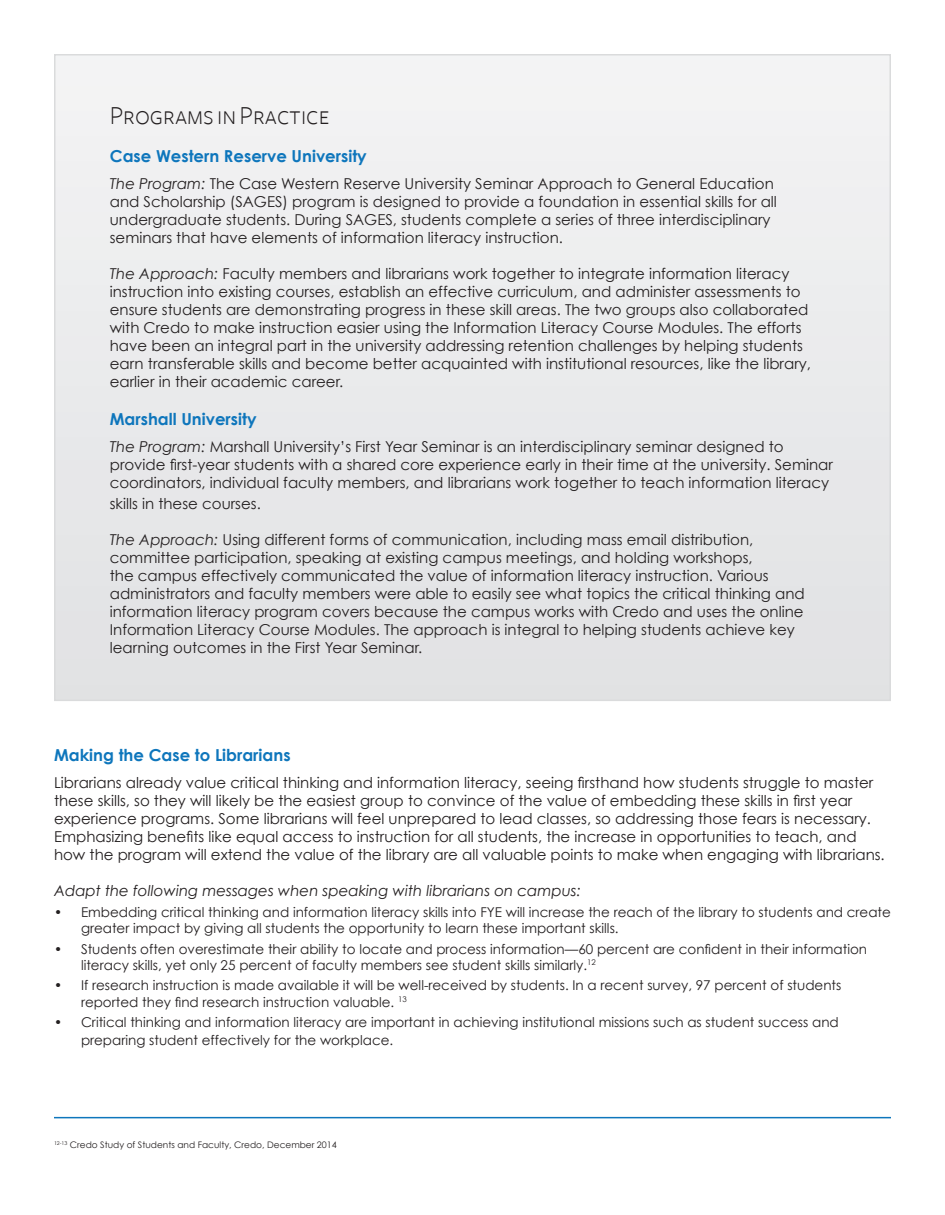
<style>
.page{position:relative;width:945px;height:1215px;background:#fff}
.page>*{position:absolute;margin:0;border:0;box-sizing:border-box;transform-origin:0 0}
.Main_Header{font:27px "Freight Sans Light SC";color:#231f20}
.Subheader{font:700 16.5px "Century Gothic";color:#0e76bc}
.t1{font:15px/18px "Century Gothic";color:#231f20}
.t2{font:italic 15px "Century Gothic";color:#231f20}
.t3{font:13.5px/16.2px "Century Gothic";color:#231f20}
.t4{font:9px "Century Gothic";color:#231f20}
.s1{font-style:italic}
</style>
<div class="page">
<div style="left:55px;top:55px;width:835px;height:645px;background:#eaebec"></div>
<hr style="left:54px;top:1117px;width:837px;height:1px;background:#0e76bc">
<p class="Main_Header" style="left:110px;top:101px;width:221px">Programs in Practice</p>
<p class="Subheader" style="left:110px;top:146px;width:259px">Case Western Reserve University</p>
<p class="t1" style="left:110px;top:174px;width:669px"><span class="s1">The Program:</span> The Case Western Reserve University Seminar Approach to General Education and Scholarship (SAGES) program is designed to provide a foundation in essential skills for all undergraduate students. During SAGES, students complete a series of three interdisciplinary seminars that have elements of information literacy instruction.</p>
<p class="t1" style="left:110px;top:264px;width:703px"><span class="s1">The Approach:</span> Faculty members and librarians work together to integrate information literacy instruction into existing courses, establish an effective curriculum, and administer assessments to ensure students are demonstrating progress in these skill areas. The two groups also collaborated with Credo to make instruction easier using the Information Literacy Course Modules. The efforts have been an integral part in the university addressing retention challenges by helping students earn transferable skills and become better acquainted with institutional resources, like the library, earlier in their academic career.</p>
<p class="Subheader" style="left:110px;top:408px;width:148px">Marshall University</p>
<p class="t1" style="left:110px;top:437px;width:725px"><span class="s1">The Program:</span> Marshall University’s First Year Seminar is an interdisciplinary seminar designed to provide first-year students with a shared core experience early in their time at the university. Seminar coordinators, individual faculty members, and librarians work together to teach information literacy</p>
<p class="t1" style="left:110px;top:495px;width:153px">skills in these courses.</p>
<p class="t1" style="left:110px;top:531px;width:696px"><span class="s1">The Approach:</span> Using different forms of communication, including mass email distribution, committee participation, speaking at existing campus meetings, and holding workshops,<br>the campus effectively communicated the value of information literacy instruction. Various administrators and faculty members were able to easily see what topics the critical thinking and information literacy program covers because the campus works with Credo and uses the online Information Literacy Course Modules. The approach is integral to helping students achieve key learning outcomes in the First Year Seminar.</p>
<p class="Subheader" style="left:54px;top:745px;width:238px">Making the Case to Librarians</p>
<p class="t1" style="left:54px;top:773px;width:832px">Librarians already value critical thinking and information literacy, seeing firsthand how students struggle to master these skills, so they will likely be the easiest group to convince of the value of embedding these skills in first year experience programs. Some librarians will feel unprepared to lead classes, so addressing those fears is necessary.<br>Emphasizing benefits like equal access to instruction for all students, the increase in opportunities to teach, and how the program will extend the value of the library are all valuable points to make when engaging with librarians.</p>
<p class="t2" style="left:54px;top:881px;width:528px">Adapt the following messages when speaking with librarians on campus:</p>
<p class="t3" style="left:81px;top:903px;width:811px;text-indent:-27px">• Embedding critical thinking and information literacy skills into FYE will increase the reach of the library to students and create greater impact by giving all students the opportunity to learn these important skills.</p>
<p class="t3" style="left:81px;top:940px;width:788px;text-indent:-27px">• Students often overestimate their ability to locate and process information—60 percent are confident in their information literacy skills, yet only 25 percent of faculty members see student skills similarly.<sup>12</sup></p>
<p class="t3" style="left:81px;top:977px;width:762px;text-indent:-27px">• If research instruction is made available it will be well-received by students. In a recent survey, 97 percent of students reported they find research instruction valuable. <sup>13</sup></p>
<p class="t3" style="left:81px;top:1013px;width:759px;line-height:18px;text-indent:-27px">• Critical thinking and information literacy are important in achieving institutional missions such as student success and preparing student effectively for the workplace.</p>
<p class="t4" style="left:54px;top:1139px;width:284px"><sup>12-13</sup> Credo Study of Students and Faculty, Credo, December 2014</p>
</div>
